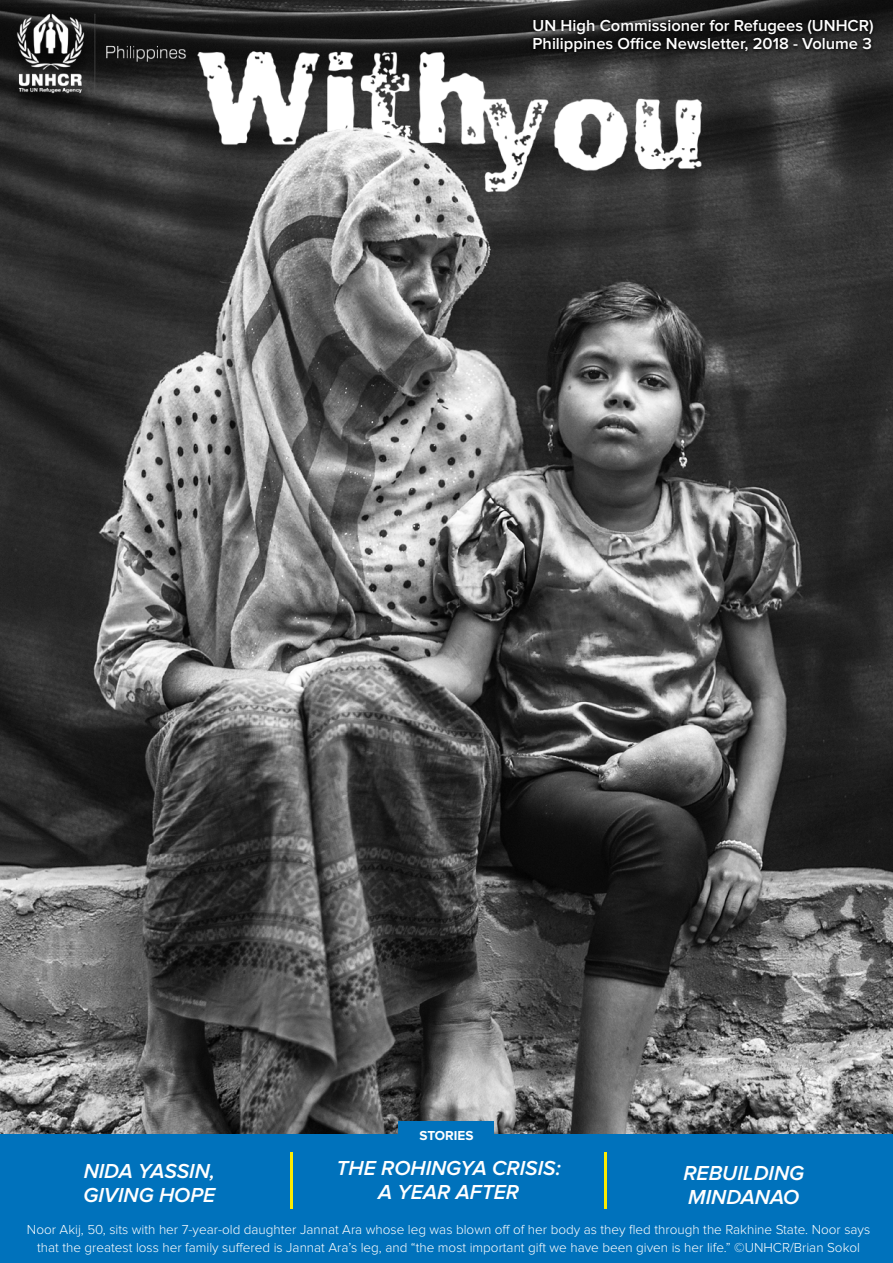
<style>
.page{position:relative;width:893px;height:1263px;background:#fff}
.page>*{position:absolute;margin:0;border:0;box-sizing:border-box;transform-origin:0 0}
.t1{font:italic 600 21px/24px "Proxima Nova";color:#fff}
.t2{font:600 16.5px/18px "Proxima Nova";color:#fff}
.t3{font:300 13.5px/18px "Proxima Nova";color:#fff;text-align:center}
.t4{font:700 13.5px "Proxima Nova";color:#fff}
</style>
<div class="page">
<img style="left:0;top:0;width:893px;height:1134px">
<div style="left:0;top:1134px;width:893px;height:129px;background:#0072bc"></div>
<div style="left:529px;top:15px;width:348px;height:42px;background:#000;opacity:.83"></div>
<div style="left:399px;top:1121px;width:95px;height:26px;background:#0072bc"></div>
<div style="left:10px;top:20px;width:185px;height:96px;background:#000;opacity:.75"></div>
<img style="left:7px;top:4px;width:185px;height:95px">
<img style="left:192px;top:34px;width:535px;height:172px">
<hr style="left:605px;top:1152px;width:2px;height:57px;background:#fdeb00">
<hr style="left:290px;top:1152px;width:3px;height:57px;background:#fdeb00">
<p class="t2" style="left:533px;top:17px;width:343px">UN High Commissioner for Refugees (UNHCR)<br>Philippines Office Newsletter, 2018 - Volume 3</p>
<h1 class="t1" style="left:83px;top:1159px;width:133px">NIDA YASSIN,<br>GIVING HOPE</h1>
<p class="t4" style="left:419px;top:1128px;width:56px">STORIES</p>
<h1 class="t1" style="left:336px;top:1156px;width:226px;text-align:center">THE ROHINGYA CRISIS:<br>A YEAR AFTER</h1>
<h1 class="t1" style="left:683px;top:1161px;width:122px">REBUILDING<br>MINDANAO</h1>
<p class="t3" style="left:27px;top:1221px;width:845px">Noor Akij, 50, sits with her 7-year-old daughter Jannat Ara whose leg was blown off of her body as they fled through the Rakhine State. Noor says that the greatest loss her family suffered is Jannat Ara’s leg, and “the most important gift we have been given is her life.” ©UNHCR/Brian Sokol</p>
</div>
